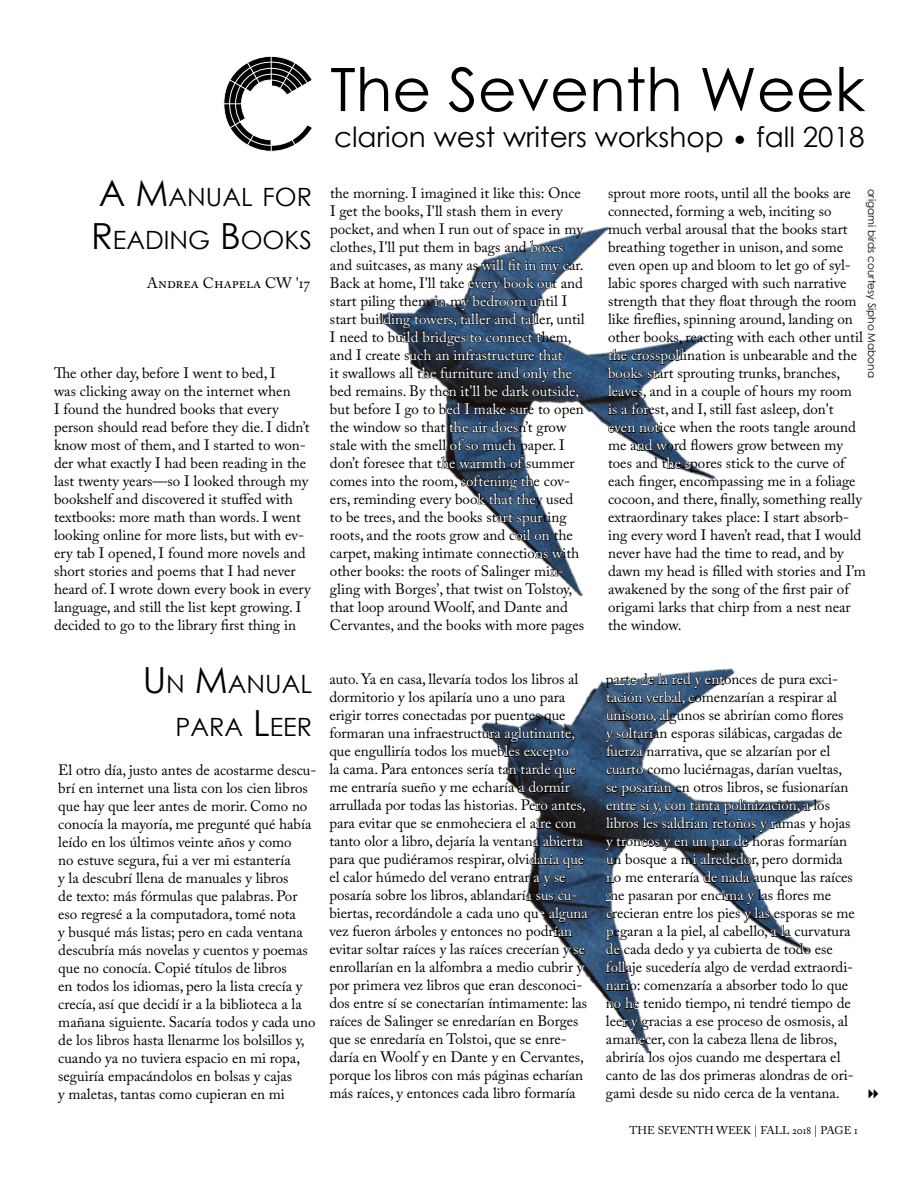
<style>
.page{position:relative;width:918px;height:1188px;background:#fff}
.page>*{position:absolute;margin:0;border:0;box-sizing:border-box;transform-origin:0 0}
.t1{font:60px "Century Gothic";color:#000}
.t2{font:27.9px "Century Gothic";color:#000}
.t3{font:25.2px/43.2px "Century Gothic";color:#000;text-align:center}
.t4{font:15px/18px "Adobe Caslon Pro";letter-spacing:-.005em;color:#000}
.t5{font:11.25px "Adobe Caslon Pro";letter-spacing:.005em;color:#000}
.t6{font:10.5px "Century Gothic";color:#000}
.s1{font-size:36px}
.s2{color:#fff}
</style>
<div class="page">
<svg style="left:224px;top:56px;width:89px;height:96px"></svg>
<hr style="left:271px;top:56px;width:1px;height:30px;background:#fff">
<img style="left:530px;top:681px;width:295px;height:373px">
<img style="left:301px;top:134px;width:416px;height:463px">
<svg style="left:379px;top:240px;width:200px;height:344px"></svg>
<svg style="left:607px;top:349px;width:83px;height:127px"></svg>
<svg style="left:481px;top:719px;width:108px;height:258px"></svg>
<svg style="left:605px;top:668px;width:205px;height:384px"></svg>
<h1 class="t1" style="left:330px;top:47px;width:536px">The Seventh Week</h1>
<h2 class="t2" style="left:334px;top:117px;width:532px">clarion west writers workshop • fall 2018</h2>
<h3 class="t3" style="left:91px;top:175px;width:222px"><span class="s1">A M</span>ANUAL FOR<br><span class="s1">R</span> EADING <span class="s1">B</span>OOKS</h3>
<p class="t4" style="left:330px;top:184px;width:256px">the morning. I imagined it like this: Once I get the books, I'll stash them in every pocket, and when I run out of space in my clothes, I'll put them in bags and <span class="s2">boxes </span>and suitcases, as many as <span class="s2">will fit in my c</span>ar.<br>Back at home, I'll take <span class="s2">every book ou</span>t and start piling them <span class="s2">i</span>n m<span class="s2">y bedroom u</span>ntil I start buil<span class="s2">ding towers, taller and tal</span>ler, until I need to bu<span class="s2">ild bridges to connect t</span>hem, and I create s<span class="s2">uch an infrastructure that<br></span>it swallows all t<span class="s2">he furniture and only the </span>bed remains. By the<span class="s2">n it'll be dark outside, </span>but before I go to b<span class="s2">ed I make sur</span>e to open the window so that <span class="s2">the air does</span>n’t grow stale with the smell <span class="s2">of so much</span> paper. I don’t foresee that t<span class="s2">he warmth of</span> summer comes into the room, <span class="s2">softening th</span>e cov&shy;ers, reminding every boo<span class="s2">k that the</span>y used to be trees, and the books st<span class="s2">art spur</span>ting roots, and the roots grow and c<span class="s2">oil on</span> the carpet, making intimate connectio<span class="s2">ns w</span>ith other books: the roots of Salinger mi<span class="s2">n&shy;</span>gling with Borges’, that twist on Tolstoy, that loop around Woolf, and Dante and Cervantes, and the books with more pages</p>
<p class="t4" style="left:147px;top:274px;width:164px">Andrea Chapela CW '17</p>
<p class="t4" style="left:54px;top:363px;width:258px">The other day, before I went to bed, I<br>was clicking away on the internet when<br>I found the hundred books that every person should read before they die. I didn’t know most of them, and I started to won&shy;der what exactly I had been reading in the last twenty years—so I looked through my bookshelf and discovered it stuffed with textbooks: more math than words. I went looking online for more lists, but with ev&shy;ery tab I opened, I found more novels and short stories and poems that I had never heard of. I wrote down every book in every language, and still the list kept growing. I decided to go to the library first thing in</p>
<p class="t4" style="left:608px;top:184px;width:259px">sprout more roots, until all the books are connected, forming a web, inciting so much verbal arousal that the books start breathing together in unison, and some even open up and bloom to let go of syl&shy;labic spores charged with such narrative strength that they float through the room like fireflies, spinning around, landing on other books, reacting with each other until <span class="s2">the crosspol</span>lination is unbearable and the <span class="s2">books st</span>art sprouting trunks, branches, <span class="s2">leave</span>s, and in a couple of hours my room<br><span class="s2">is a for</span>est, and I, still fast asleep, don't<br><span class="s2">even not</span>ice when the roots tangle around me a<span class="s2">nd w</span>ord flowers grow between my toes and t<span class="s2">he</span> spores stick to the curve of each finger, encompassing me in a foliage cocoon, and there, finally, something really extraordinary takes place: I start absorb&shy;ing every word I haven’t read, that I would never have had the time to read, and by dawn my head is filled with stories and I’m awakened by the song of the first pair of origami larks that chirp from a nest near the window.</p>
<p class="t6" style="left:879px;top:189px;width:191px;rotate:90deg">origami birds courtesy Sipho Mabona</p>
<h3 class="t3" style="left:143px;top:662px;width:171px;text-align:right"><span class="s1">U</span> N <span class="s1">M</span>ANUAL<br>PARA <span class="s1">L</span>EER</h3>
<p class="t4" style="left:58px;top:760px;width:260px">El otro día, justo antes de acostarme descu&shy;brí en internet una lista con los cien libros que hay que leer antes de morir. Como no conocía la mayoría, me pregunté qué había leído en los últimos veinte años y como<br>no estuve segura, fui a ver mi estantería<br>y la descubrí llena de manuales y libros<br>de texto: más fórmulas que palabras. Por eso regresé a la computadora, tomé nota<br>y busqué más listas; pero en cada ventana descubría más novelas y cuentos y poemas que no conocía. Copié títulos de libros<br>en todos los idiomas, pero la lista crecía y crecía, así que decidí ir a la biblioteca a la mañana siguiente. Sacaría todos y cada uno de los libros hasta llenarme los bolsillos y, cuando ya no tuviera espacio en mi ropa, seguiría empacándolos en bolsas y cajas<br>y maletas, tantas como cupieran en mi</p>
<p class="t4" style="left:329px;top:670px;width:260px">auto. Ya en casa, llevaría todos los libros al dormitorio y los apilaría uno a uno para erigir torres conectadas por puentes que formaran una infraestructu<span class="s2">ra aglutinante, </span>que engulliría todos los mueb<span class="s2">les excepto<br></span>la cama. Para entonces sería ta<span class="s2">n tarde que </span>me entraría sueño y me echaría <span class="s2">a dormir </span>arrullada por todas las historias. Pe<span class="s2">ro antes, </span>para evitar que se enmoheciera el a<span class="s2">ire con </span>tanto olor a libro, dejaría la ventan<span class="s2">a abierta </span>para que pudiéramos respirar, olvi<span class="s2">daría que </span>el calor húmedo del verano entrarí<span class="s2">a y se </span>posaría sobre los libros, ablandarí<span class="s2">a sus cu&shy;</span>biertas, recordándole a cada uno qu<span class="s2">e alguna </span>vez fueron árboles y entonces no podr<span class="s2">ían </span>evitar soltar raíces y las raíces crecerían y <span class="s2">se </span>enrollarían en la alfombra a medio cubrir y por primera vez libros que eran desconoci&shy;dos entre sí se conectarían íntimamente: las raíces de Salinger se enredarían en Borges que se enredaría en Tolstoi, que se enre&shy;daría en Woolf y en Dante y en Cervantes, porque los libros con más páginas echarían más raíces, y entonces cada libro formaría</p>
<p class="t4" style="left:606px;top:670px;width:250px">parte d<span class="s2">e la red y ent</span>onces de pura exci&shy;<span class="s2">tación verbal, c</span>omenzarían a respirar al <span class="s2">unísono, al</span>gunos se abrirían como flores<br><span class="s2">y soltarí</span>an esporas silábicas, cargadas de <span class="s2">fuerza</span> narrativa, que se alzarían por el <span class="s2">cuarto</span> como luciérnagas, darían vueltas, <span class="s2">se posarían</span> en otros libros, se fusionarían <span class="s2">entre sí y, con tanta polinización, a</span> los <span class="s2">libros les saldrían retoños y r</span>amas y hojas <span class="s2">y tr</span>on<span class="s2">cos y en un par de</span> horas formarían <span class="s2">u</span>n bosque a m<span class="s2">i alrededo</span>r, pero dormida <span class="s2">n</span>o me enteraría <span class="s2">de nada</span> aunque las raíces me pasaran por enci<span class="s2">ma y</span> las flores me <span class="s2">c</span>recieran entre los pies <span class="s2">y las</span> esporas se me <span class="s2">p</span>egaran a la piel, al cabello, <span class="s2">a l</span>a curvatura <span class="s2">de</span> cada dedo y ya cubierta de todo ese <span class="s2">foll</span>aje sucedería algo de verdad extraordi&shy;<span class="s2">nari</span>o: comenzaría a absorber todo lo que n<span class="s2">o h</span>e tenido tiempo, ni tendré tiempo de lee<span class="s2">r y</span> gracias a ese proceso de osmosis, al aman<span class="s2">e</span>cer, con la cabeza llena de libros, abriría los ojos cuando me despertara el canto de las dos primeras alondras de ori&shy;gami desde su nido cerca de la ventana.</p>
<p class="t5" style="left:629px;top:1124px;width:230px">The Seventh Week | Fall 2018 | Page 1</p>
</div>
